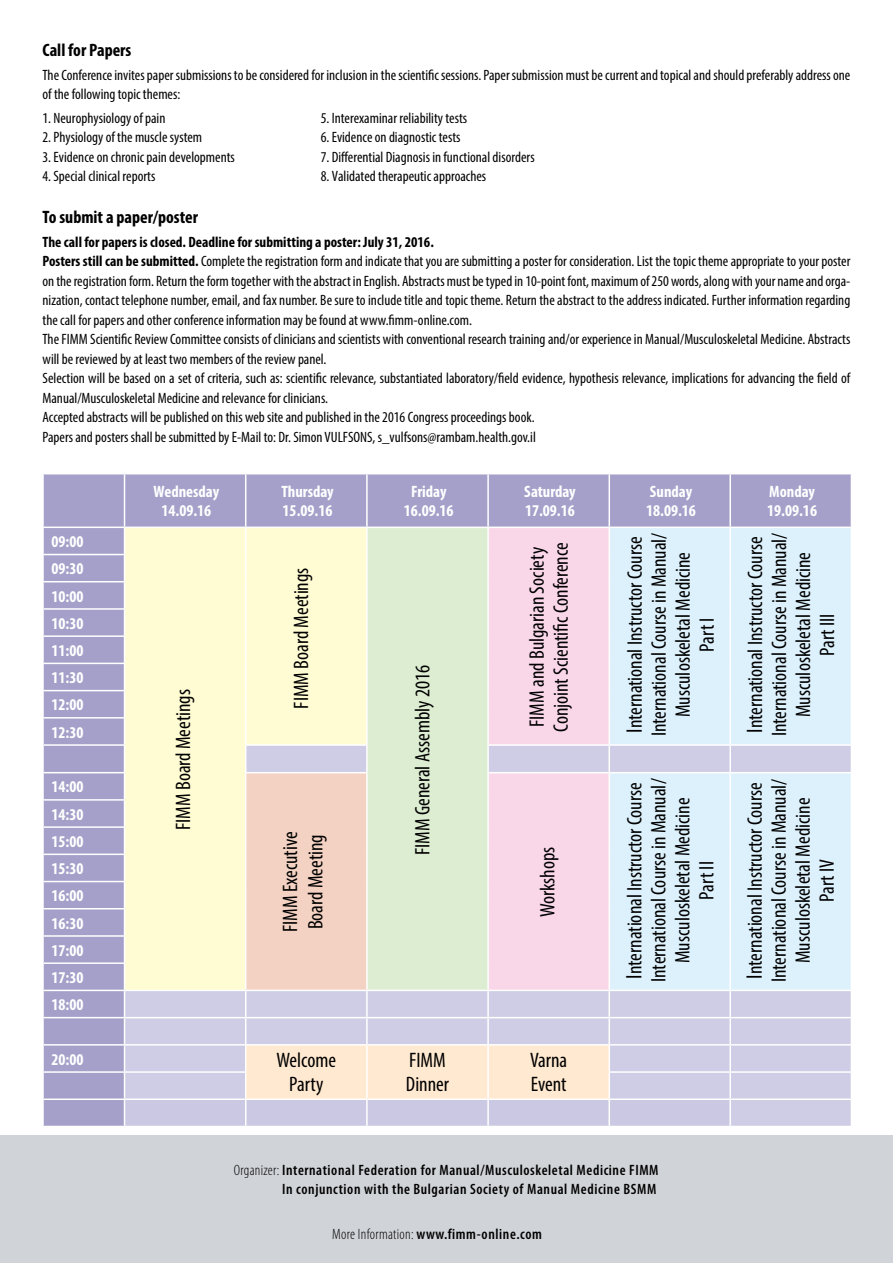
<style>
.page{position:relative;width:893px;height:1263px;background:#fff}
.page>*{position:absolute;margin:0;border:0;box-sizing:border-box;transform-origin:0 0}
.t1{font:condensed 21px/24px "Myriad Pro";color:#000}
.t2{font:condensed 21px/24px "Myriad Pro";color:#010000;text-align:center}
.t3{font:700 condensed 18px "Myriad Pro";color:#000}
.t4{font:700 condensed 16.5px/27.2px "Myriad Pro";color:#fff}
.t5{font:condensed 15px/19.5px "Myriad Pro";color:#000}
.t6{font:600 condensed 15px/19.5px "Myriad Pro";letter-spacing:.04em;color:#000;text-align:right}
.s1{font-weight:700}
.s2{font-size:22.5px}
.s3{font-weight:300}
</style>
<div class="page">
<div style="left:0;top:1135px;width:893px;height:128px;background:#d0d3d7"></div>
<div style="left:44px;top:474px;width:807px;height:652px;background:#a5a0c9"></div>
<div style="left:730px;top:527px;width:121px;height:218px;background:#ddf1fc"></div>
<div style="left:731px;top:746px;width:120px;height:380px;background:#cecde5"></div>
<div style="left:730px;top:773px;width:121px;height:217px;background:#ddf1fc"></div>
<hr style="left:124px;top:474px;width:1px;height:52px;background:#fff">
<hr style="left:245px;top:474px;width:1px;height:52px;background:#fff">
<hr style="left:366px;top:474px;width:2px;height:52px;background:#fff">
<hr style="left:487px;top:474px;width:2px;height:52px;background:#fff">
<hr style="left:608px;top:474px;width:2px;height:52px;background:#fff">
<hr style="left:729px;top:474px;width:2px;height:52px;background:#fff">
<hr style="left:42px;top:526px;width:83px;height:2px;background:#fff">
<hr style="left:125px;top:526px;width:121px;height:2px;background:#fff">
<hr style="left:246px;top:526px;width:121px;height:2px;background:#fff">
<hr style="left:367px;top:526px;width:121px;height:2px;background:#fff">
<hr style="left:488px;top:526px;width:121px;height:2px;background:#fff">
<hr style="left:609px;top:526px;width:121px;height:2px;background:#fff">
<hr style="left:730px;top:526px;width:122px;height:2px;background:#fff">
<hr style="left:729px;top:528px;width:2px;height:26px;background:#fff">
<hr style="left:42px;top:554px;width:83px;height:1px;background:#fff">
<hr style="left:729px;top:554px;width:2px;height:28px;background:#fff">
<hr style="left:42px;top:581px;width:83px;height:1px;background:#fff">
<hr style="left:729px;top:582px;width:2px;height:27px;background:#fff">
<hr style="left:42px;top:608px;width:83px;height:2px;background:#fff">
<hr style="left:729px;top:609px;width:2px;height:27px;background:#fff">
<hr style="left:42px;top:635px;width:83px;height:2px;background:#fff">
<hr style="left:729px;top:636px;width:2px;height:27px;background:#fff">
<hr style="left:42px;top:663px;width:83px;height:1px;background:#fff">
<hr style="left:729px;top:663px;width:2px;height:28px;background:#fff">
<hr style="left:42px;top:690px;width:83px;height:1px;background:#fff">
<hr style="left:729px;top:691px;width:2px;height:27px;background:#fff">
<hr style="left:42px;top:717px;width:83px;height:1px;background:#fff">
<hr style="left:729px;top:718px;width:2px;height:26px;background:#fff">
<hr style="left:42px;top:744px;width:83px;height:2px;background:#fff">
<hr style="left:730px;top:744px;width:122px;height:2px;background:#fff">
<hr style="left:729px;top:746px;width:2px;height:26px;background:#fff">
<hr style="left:42px;top:772px;width:83px;height:1px;background:#fff">
<hr style="left:730px;top:772px;width:122px;height:1px;background:#fff">
<hr style="left:729px;top:773px;width:2px;height:27px;background:#fff">
<hr style="left:42px;top:799px;width:83px;height:2px;background:#fff">
<hr style="left:729px;top:800px;width:2px;height:27px;background:#fff">
<hr style="left:42px;top:826px;width:83px;height:2px;background:#fff">
<hr style="left:729px;top:827px;width:2px;height:27px;background:#fff">
<hr style="left:42px;top:853px;width:83px;height:2px;background:#fff">
<hr style="left:729px;top:854px;width:2px;height:27px;background:#fff">
<hr style="left:42px;top:881px;width:83px;height:1px;background:#fff">
<hr style="left:729px;top:881px;width:2px;height:28px;background:#fff">
<hr style="left:42px;top:908px;width:83px;height:1px;background:#fff">
<hr style="left:729px;top:909px;width:2px;height:27px;background:#fff">
<hr style="left:42px;top:935px;width:83px;height:2px;background:#fff">
<hr style="left:729px;top:936px;width:2px;height:27px;background:#fff">
<hr style="left:42px;top:962px;width:83px;height:2px;background:#fff">
<hr style="left:729px;top:963px;width:2px;height:27px;background:#fff">
<hr style="left:42px;top:990px;width:83px;height:1px;background:#fff">
<hr style="left:730px;top:990px;width:122px;height:1px;background:#fff">
<hr style="left:729px;top:991px;width:2px;height:26px;background:#fff">
<hr style="left:42px;top:1017px;width:83px;height:1px;background:#fff">
<hr style="left:730px;top:1017px;width:122px;height:1px;background:#fff">
<hr style="left:729px;top:1018px;width:2px;height:26px;background:#fff">
<hr style="left:42px;top:1044px;width:83px;height:1px;background:#fff">
<hr style="left:730px;top:1044px;width:122px;height:1px;background:#fff">
<hr style="left:729px;top:1045px;width:2px;height:26px;background:#fff">
<hr style="left:42px;top:1071px;width:83px;height:2px;background:#fff">
<hr style="left:730px;top:1071px;width:122px;height:2px;background:#fff">
<hr style="left:729px;top:1073px;width:2px;height:25px;background:#fff">
<hr style="left:42px;top:1098px;width:83px;height:2px;background:#fff">
<hr style="left:730px;top:1098px;width:122px;height:2px;background:#fff">
<hr style="left:729px;top:1100px;width:2px;height:26px;background:#fff">
<svg style="left:124px;top:528px;width:606px;height:598px;background:#e9e5de"></svg>
<hr style="left:366px;top:1072px;width:2px;height:26px;background:#fff">
<hr style="left:245px;top:1098px;width:123px;height:2px;background:#fff">
<p class="t3" style="left:43px;top:39px;width:90px">Call for Papers</p>
<p class="t5" style="left:43px;top:65px;width:809px">The Conference invites paper submissions to be considered for inclusion in the scientific sessions. Paper submission must be current and topical and should preferably address one of the following topic themes:</p>
<p class="t5" style="left:43px;top:108px;width:124px">1. Neurophysiology of pain</p>
<p class="t5" style="left:43px;top:127px;width:161px">2. Physiology of the muscle system</p>
<p class="t5" style="left:43px;top:147px;width:194px">3. Evidence on chronic pain developments</p>
<p class="t5" style="left:43px;top:166px;width:114px">4. Special clinical reports</p>
<p class="t5" style="left:321px;top:108px;width:148px">5. Interexaminar reliability tests</p>
<p class="t5" style="left:321px;top:127px;width:141px">6. Evidence on diagnostic tests</p>
<p class="t5" style="left:321px;top:147px;width:215px">7. Differential Diagnosis in functional disorders</p>
<p class="t5" style="left:321px;top:166px;width:167px">8. Validated therapeutic approaches</p>
<p class="t3" style="left:43px;top:206px;width:157px">To submit a paper/poster</p>
<p class="t5" style="left:43px;top:232px;width:809px"><span class="s1">The call for papers is closed. Deadline for submitting a poster: July 31, 2016.<br>Posters still can be submitted.</span> Complete the registration form and indicate that you are submitting a poster for consideration. List the topic theme appropriate to your poster on the registration form. Return the form together with the abstract in English. Abstracts must be typed in 10-point font, maximum of 250 words, along with your name and orga&shy;nization, contact telephone number, email, and fax number. Be sure to include title and topic theme. Return the abstract to the address indicated. Further information regarding the call for papers and other conference information may be found at www.fimm-online.com.<br>The FIMM Scientific Review Committee consists of clinicians and scientists with conventional research training and/or experience in Manual/Musculoskeletal Medicine. Abstracts will be reviewed by at least two members of the review panel.<br>Selection will be based on a set of criteria, such as: scientific relevance, substantiated laboratory/field evidence, hypothesis relevance, implications for advancing the field of Manual/Musculoskeletal Medicine and relevance for clinicians.<br>Accepted abstracts will be published on this web site and published in the 2016 Congress proceedings book.<br>Papers and posters shall be submitted by E-Mail to: Dr. Simon VULFSONS, s_vulfsons@rambam.health.gov.il</p>
<p class="t4" style="left:51px;top:528px;width:33px;text-align:justify">09:00<br>09:30<br>10:00<br>10:30<br>11:00<br>11:30<br>12:00<br>12:30</p>
<p class="t4" style="left:51px;top:773px;width:33px;text-align:justify">14:00<br>14:30<br>15:00<br>15:30<br>16:00<br>16:30<br>17:00<br>17:30<br>18:00</p>
<p class="t4" style="left:154px;top:481px;width:67px;line-height:19.5px;text-align:center">Wednesday<br>14.09.16</p>
<p class="t4" style="left:281px;top:481px;width:54px;line-height:19.5px">Thursday<br>15.09.16</p>
<p class="t4" style="left:404px;top:481px;width:51px;line-height:19.5px;text-align:center">Friday<br>16.09.16</p>
<p class="t4" style="left:524px;top:481px;width:53px;line-height:19.5px">Saturday<br>17.09.16</p>
<p class="t4" style="left:646px;top:481px;width:51px;line-height:19.5px">Sunday<br>18.09.16</p>
<p class="t4" style="left:767px;top:481px;width:51px;line-height:19.5px">Monday<br>19.09.16</p>
<h1 class="t1" style="left:171px;top:830px;width:143px;rotate:-90deg">FIMM Board Meetings</h1>
<h1 class="t1" style="left:289px;top:709px;width:143px;rotate:-90deg">FIMM Board Meetings</h1>
<h1 class="t1" style="left:277px;top:932px;width:102px;line-height:25.5px;rotate:-90deg">FIMM Executive<br>Board Meeting</h1>
<h1 class="t1" style="left:410px;top:855px;width:192px;rotate:-90deg">FIMM General Assembly 2016</h1>
<h1 class="t1" style="left:525px;top:732px;width:191px;rotate:-90deg">FIMM and Bulgarian Society<br>Conjoint Scientific Conference</h1>
<h1 class="t1" style="left:535px;top:917px;width:72px;rotate:-90deg">Workshops</h1>
<h1 class="t1" style="left:623px;top:736px;width:205px;text-align:center;rotate:-90deg"><span class="s2">I</span>nternational Instructor Course<br>International Course in Manual/<br>Musculoskeletal Medicine<br>Part I</h1>
<h1 class="t1" style="left:743px;top:736px;width:205px;text-align:center;rotate:-90deg"><span class="s2">I</span>nternational Instructor Course<br>International Course in Manual/<br>Musculoskeletal Medicine<br>Part III</h1>
<h1 class="t1" style="left:622px;top:982px;width:205px;text-align:center;rotate:-90deg"><span class="s2">I</span>nternational Instructor Course<br>International Course in Manual/<br>Musculoskeletal Medicine<br>Part II</h1>
<h1 class="t1" style="left:742px;top:982px;width:205px;text-align:center;rotate:-90deg"><span class="s2">I</span>nternational Instructor Course<br>International Course in Manual/<br>Musculoskeletal Medicine<br>Part IV</h1>
<p class="t4" style="left:51px;top:1045px;width:33px">20:00</p>
<h1 class="t2" style="left:277px;top:1047px;width:61px">Welcome<br>Party</h1>
<h1 class="t1" style="left:406px;top:1047px;width:45px">FIMM<br>Dinner</h1>
<h1 class="t1" style="left:530px;top:1047px;width:39px">Varna<br>Event</h1>
<p class="t6" style="left:234px;top:1160px;width:426px"><span class="s3">Organizer:</span> International Federation for Manual/Musculoskeletal Medicine FIMM<br>In conjunction with the Bulgarian Society of Manual Medicine BSMM</p>
<p class="t6" style="left:332px;top:1224px;width:211px"><span class="s3">More Information:</span> www.fimm-online.com</p>
</div>
